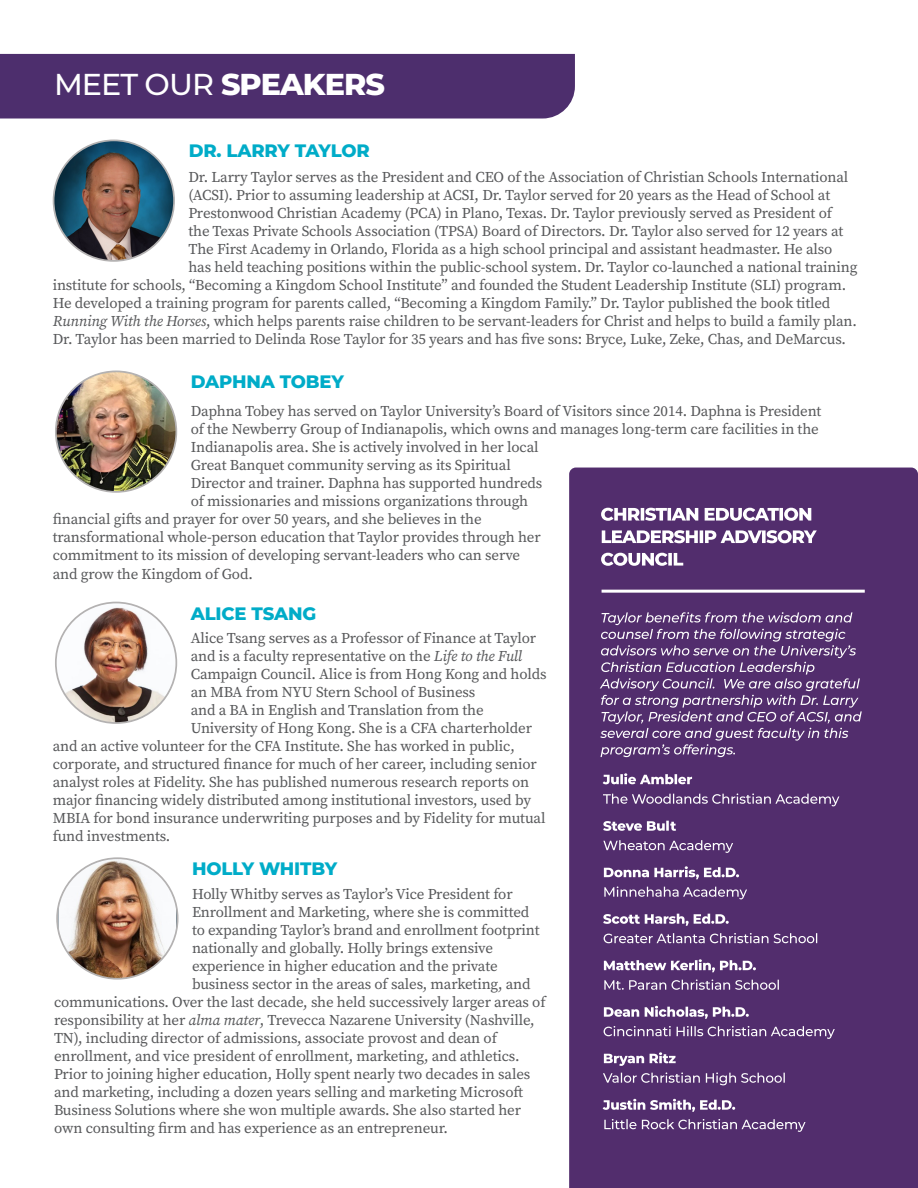
<style>
.page{position:relative;width:918px;height:1188px;background:#fff}
.page>*{position:absolute;margin:0;border:0;box-sizing:border-box;transform-origin:0 0}
.t1{font:800 30.15px "Montserrat";letter-spacing:-.03em;color:#fff}
.t2{font:800 18px "Montserrat";letter-spacing:-.01em;color:#00acc8}
.t3{font:15px/18px "Source Serif Variable";letter-spacing:-.01em;color:#57585a}
.s1{font-weight:500}
.s2{font-style:italic}
</style>
<div class="page">
<img style="left:56px;top:371px;width:120px;height:121px;border-radius:60px">
<div style="left:55px;top:371px;width:122px;height:122px;border:2px solid #b4b2b2;border-radius:50%"></div>
<img style="left:59px;top:860px;width:117px;height:117px">
<div style="left:56px;top:857px;width:123px;height:123px;border:2px solid #b4b2b2;border-radius:50%"></div>
<div style="left:0;top:54px;width:575px;height:65px;background:#4d2e6d"></div>
<img style="left:56px;top:603px;width:120px;height:120px">
<div style="left:55px;top:602px;width:122px;height:122px;border:2px solid #b4b2b2;border-radius:50%"></div>
<div style="left:569px;top:468px;width:349px;height:720px;background:#522d6d"></div>
<svg style="left:604px;top:1119px;width:202px;height:13px;background:#775a8c"></svg>
<svg style="left:603px;top:1099px;width:132px;height:13px"></svg>
<svg style="left:603px;top:1072px;width:182px;height:13px;background:#775a8c"></svg>
<svg style="left:604px;top:1052px;width:72px;height:14px"></svg>
<svg style="left:604px;top:1026px;width:231px;height:13px;background:#76598b"></svg>
<svg style="left:604px;top:1006px;width:145px;height:13px"></svg>
<svg style="left:604px;top:979px;width:175px;height:11px;background:#7c6191"></svg>
<svg style="left:604px;top:959px;width:152px;height:13px"></svg>
<svg style="left:604px;top:933px;width:213px;height:10px;background:#816694"></svg>
<svg style="left:603px;top:914px;width:126px;height:12px"></svg>
<svg style="left:604px;top:886px;width:143px;height:13px;background:#785b8d"></svg>
<svg style="left:604px;top:866px;width:135px;height:13px"></svg>
<svg style="left:603px;top:840px;width:130px;height:13px;background:#785b8d"></svg>
<svg style="left:603px;top:821px;width:73px;height:10px"></svg>
<svg style="left:603px;top:793px;width:236px;height:13px;background:#775a8c"></svg>
<svg style="left:603px;top:773px;width:89px;height:11px"></svg>
<svg style="left:600px;top:612px;width:262px;height:145px;background:#6c4c83"></svg>
<svg style="left:601px;top:553px;width:82px;height:13px"></svg>
<svg style="left:602px;top:530px;width:215px;height:13px"></svg>
<svg style="left:601px;top:508px;width:210px;height:13px"></svg>
<hr style="left:602px;top:590px;width:263px;height:3px;background:#fff">
<img style="left:54px;top:140px;width:120px;height:121px;border-radius:60px">
<div style="left:53px;top:140px;width:122px;height:122px;border:2px solid #b4b2b2;border-radius:50%"></div>
<p class="t1" style="left:54px;top:62px;width:333px"><span class="s1">MEET OUR</span> SPEAKERS</p>
<p class="t2" style="left:189px;top:137px;width:183px">DR. LARRY TAYLOR</p>
<p class="t3" style="left:188px;top:168px;width:661px">Dr. Larry Taylor serves as the President and CEO of the Association of Christian Schools International</p>
<p class="t3" style="left:188px;top:186px;width:643px">(ACSI). Prior to assuming leadership at ACSI, Dr. Taylor served for 20 years as the Head of School at</p>
<p class="t3" style="left:188px;top:204px;width:645px">Prestonwood Christian Academy (PCA) in Plano, Texas. Dr. Taylor previously served as President of</p>
<p class="t3" style="left:188px;top:222px;width:656px">the Texas Private Schools Association (TPSA) Board of Directors. Dr. Taylor also served for 12 years at</p>
<p class="t3" style="left:188px;top:240px;width:646px">The First Academy in Orlando, Florida as a high school principal and assistant headmaster. He also</p>
<p class="t3" style="left:188px;top:258px;width:671px">has held teaching positions within the public-school system. Dr. Taylor co-launched a national training</p>
<p class="t3" style="left:53px;top:276px;width:795px">institute for schools, “Becoming a Kingdom School Institute” and founded the Student Leadership Institute (SLI) program.</p>
<p class="t3" style="left:53px;top:294px;width:779px">He developed a training program for parents called, “Becoming a Kingdom Family.” Dr. Taylor published the book titled</p>
<p class="t3" style="left:53px;top:312px;width:806px"><span class="s2">Running With the Horses</span>, which helps parents raise children to be servant-leaders for Christ and helps to build a family plan.</p>
<p class="t3" style="left:53px;top:330px;width:795px">Dr. Taylor has been married to Delinda Rose Taylor for 35 years and has five sons: Bryce, Luke, Zeke, Chas, and DeMarcus.</p>
<p class="t2" style="left:191px;top:368px;width:155px">DAPHNA TOBEY</p>
<p class="t3" style="left:191px;top:402px;width:632px">Daphna Tobey has served on Taylor University’s Board of Visitors since 2014. Daphna is President</p>
<p class="t3" style="left:191px;top:420px;width:630px">of the Newberry Group of Indianapolis, which owns and manages long-term care facilities in the</p>
<p class="t3" style="left:191px;top:438px;width:349px">Indianapolis area. She is actively involved in her local</p>
<p class="t3" style="left:191px;top:456px;width:322px">Great Banquet community serving as its Spiritual</p>
<p class="t3" style="left:191px;top:474px;width:353px">Director and trainer. Daphna has supported hundreds</p>
<p class="t3" style="left:191px;top:492px;width:339px">of missionaries and missions organizations through</p>
<p class="t3" style="left:53px;top:510px;width:431px">financial gifts and prayer for over 50 years, and she believes in the</p>
<p class="t3" style="left:53px;top:528px;width:490px">transformational whole-person education that Taylor provides through her</p>
<p class="t3" style="left:53px;top:546px;width:469px">commitment to its mission of developing servant-leaders who can serve</p>
<p class="t3" style="left:53px;top:565px;width:202px">and grow the Kingdom of God.</p>
<p class="t2" style="left:191px;top:600px;width:127px">ALICE TSANG</p>
<p class="t3" style="left:191px;top:629px;width:357px">Alice Tsang serves as a Professor of Finance at Taylor and is a faculty representative on the <span class="s2">Life to the Full </span>Campaign Council. Alice is from Hong Kong and holds an MBA from NYU Stern School of Business</p>
<p class="t3" style="left:191px;top:701px;width:294px">and a BA in English and Translation from the</p>
<p class="t3" style="left:191px;top:719px;width:343px">University of Hong Kong. She is a CFA charterholder</p>
<p class="t3" style="left:53px;top:737px;width:464px">and an active volunteer for the CFA Institute. She has worked in public,</p>
<p class="t3" style="left:53px;top:755px;width:486px">corporate, and structured finance for much of her career, including senior</p>
<p class="t3" style="left:53px;top:773px;width:478px">analyst roles at Fidelity. She has published numerous research reports on</p>
<p class="t3" style="left:53px;top:791px;width:480px">major financing widely distributed among institutional investors, used by</p>
<p class="t3" style="left:53px;top:809px;width:494px">MBIA for bond insurance underwriting purposes and by Fidelity for mutual</p>
<p class="t3" style="left:53px;top:827px;width:119px">fund investments.</p>
<p class="t2" style="left:192px;top:855px;width:147px">HOLLY WHITBY</p>
<p class="t3" style="left:192px;top:885px;width:322px">Holly Whitby serves as Taylor’s Vice President for</p>
<p class="t3" style="left:192px;top:903px;width:339px">Enrollment and Marketing, where she is committed</p>
<p class="t3" style="left:192px;top:921px;width:349px">to expanding Taylor’s brand and enrollment footprint</p>
<p class="t3" style="left:192px;top:939px;width:303px">nationally and globally. Holly brings extensive</p>
<p class="t3" style="left:192px;top:957px;width:307px">experience in higher education and the private</p>
<p class="t3" style="left:192px;top:975px;width:340px">business sector in the areas of sales, marketing, and</p>
<p class="t3" style="left:54px;top:993px;width:493px">communications. Over the last decade, she held successively larger areas of</p>
<p class="t3" style="left:54px;top:1011px;width:482px">responsibility at her <span class="s2">alma mater</span>, Trevecca Nazarene University (Nashville,</p>
<p class="t3" style="left:54px;top:1029px;width:444px">TN), including director of admissions, associate provost and dean of</p>
<p class="t3" style="left:54px;top:1047px;width:467px">enrollment, and vice president of enrollment, marketing, and athletics.</p>
<p class="t3" style="left:54px;top:1065px;width:478px">Prior to joining higher education, Holly spent nearly two decades in sales</p>
<p class="t3" style="left:54px;top:1083px;width:471px">and marketing, including a dozen years selling and marketing Microsoft</p>
<p class="t3" style="left:54px;top:1101px;width:469px">Business Solutions where she won multiple awards. She also started her</p>
<p class="t3" style="left:54px;top:1119px;width:396px">own consulting firm and has experience as an entrepreneur.</p>
</div>
